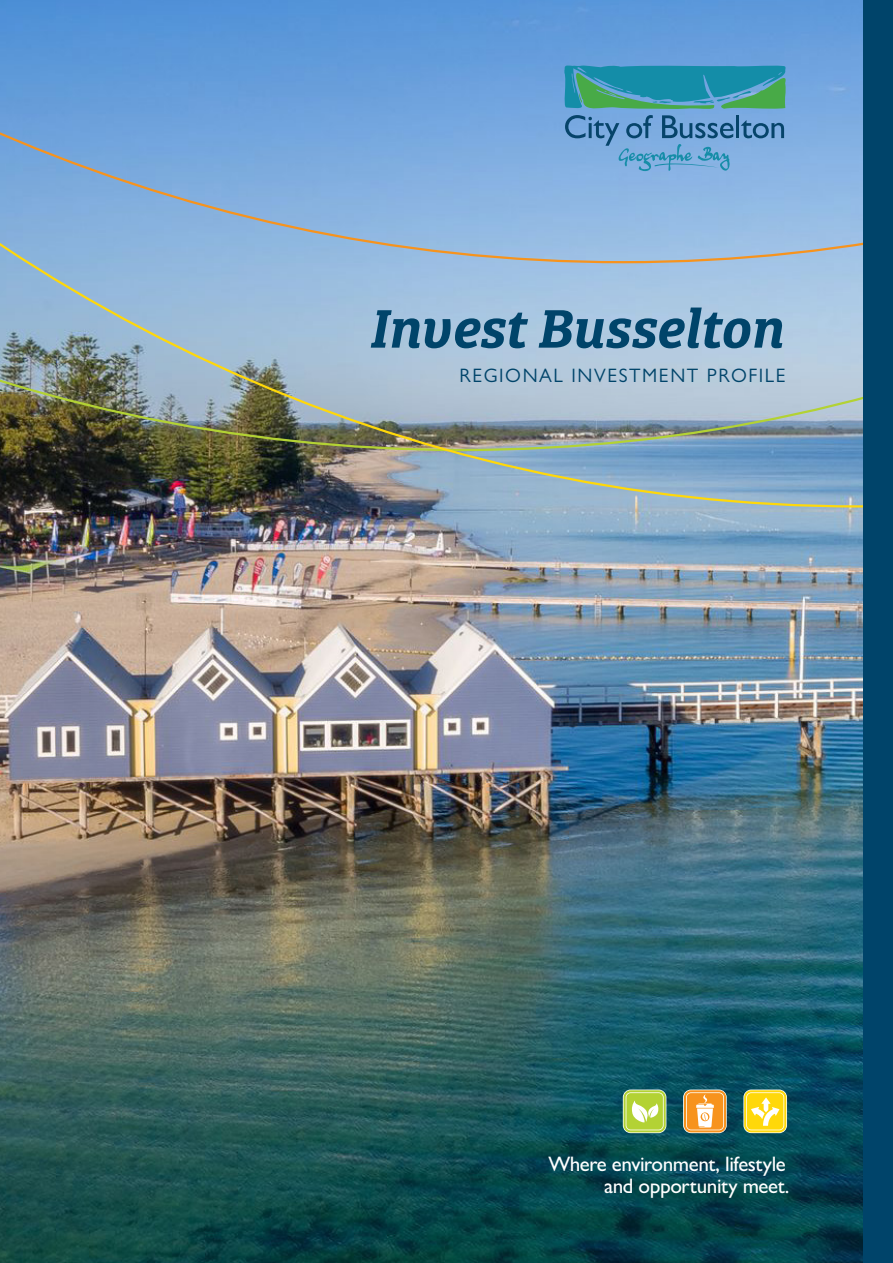
<style>
.page{position:relative;width:893px;height:1263px;background:#fff}
.page>*{position:absolute;margin:0;border:0;box-sizing:border-box;transform-origin:0 0}
.Heading_3{font:italic 56.25px "Bree Serif Sb";letter-spacing:-.005em;color:#00446a}
.RS_Subhead{font:500 21px/21.8px "Gill Sans Nova";letter-spacing:-.02em;color:#fff;text-align:right}
.Heading_3-2{font:19.5px "Gill Sans Nova";letter-spacing:.08em;color:#00446a}
</style>
<div class="page">
<img style="left:0;top:507px;width:863px;height:756px">
<svg style="left:743px;top:1089px;width:44px;height:44px"></svg>
<svg style="left:744px;top:1090px;width:42px;height:42px;background:#fbde42"></svg>
<svg style="left:623px;top:1089px;width:43px;height:44px"></svg>
<svg style="left:624px;top:1090px;width:42px;height:42px;background:#c3db65"></svg>
<svg style="left:683px;top:1089px;width:44px;height:44px"></svg>
<svg style="left:684px;top:1090px;width:42px;height:42px;background:#f5ad57"></svg>
<img style="left:0;top:263px;width:863px;height:244px">
<svg style="left:0;top:0;width:863px;height:263px;background:#73a6d8"></svg>
<div style="left:863px;top:0;width:30px;height:1263px;background:#00446a"></div>
<p class="Heading_3" style="left:369px;top:284px;width:416px">Invest Busselton</p>
<p class="Heading_3-2" style="left:459px;top:364px;width:328px">REGIONAL INVESTMENT PROFILE</p>
<p class="RS_Subhead" style="left:548px;top:1152px;width:243px">Where environment, lifestyle and opportunity meet.</p>
</div>
